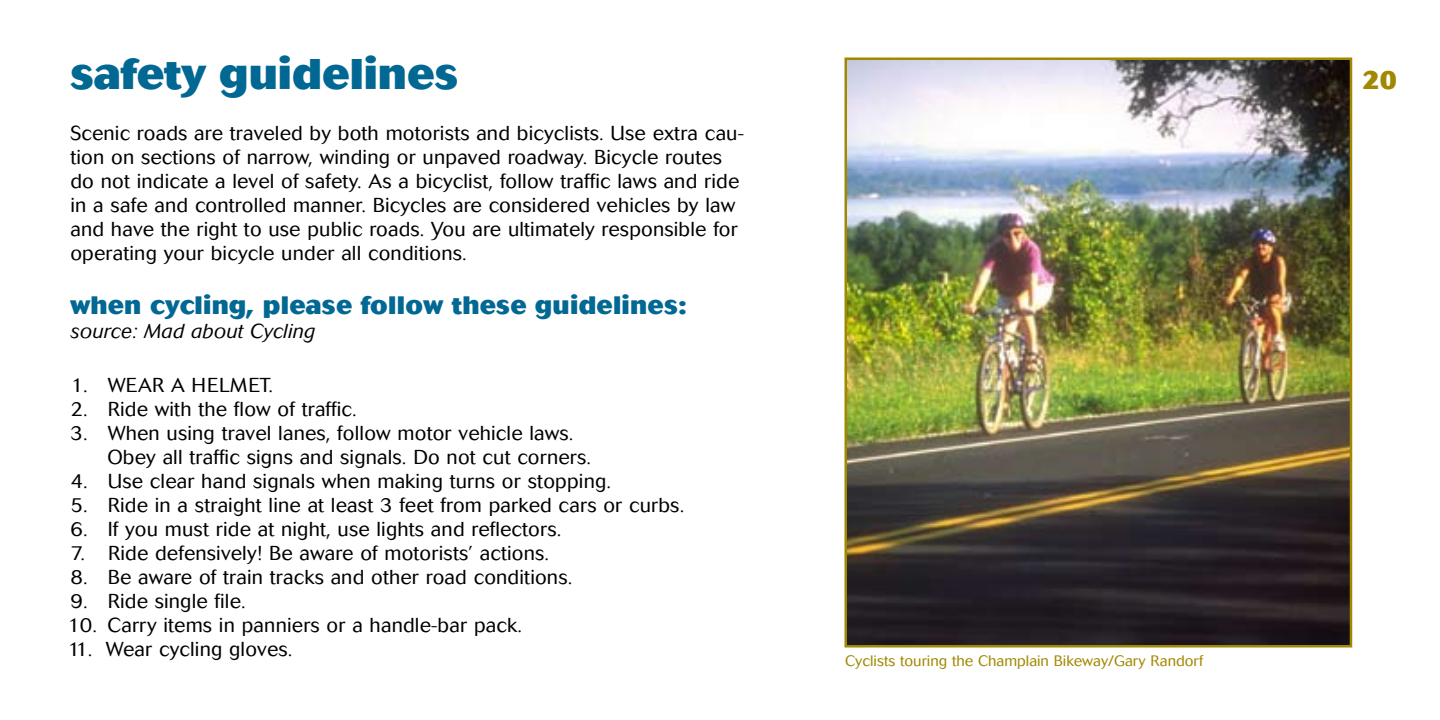
<style>
.page{position:relative;width:1440px;height:720px;background:#fff}
.page>*{position:absolute;margin:0;border:0;box-sizing:border-box;transform-origin:0 0}
.t1{font:800 42.5px "Cosmos";color:#006892}
.t2{font:800 25px "Cosmos";letter-spacing:.01em;color:#006892}
.t3{font:800 25px "Cosmos";color:#a28800}
.t4{font:300 20px/24px "Cosmos";letter-spacing:.01em;color:#000}
.t5{font:italic 300 20px "Cosmos";letter-spacing:.01em;color:#000}
.t6{font:300 20px "Cosmos";letter-spacing:.035em;color:#000}
.t7{font:300 15px "Cosmos";color:#a28800}
</style>
<div class="page">
<img style="left:848px;top:61px;width:501px;height:584px">
<div style="left:845px;top:58px;width:507px;height:590px;border:2px solid #a28800"></div>
<h1 class="t1" style="left:70px;top:48px;width:390px">safety guidelines</h1>
<p class="t4" style="left:70px;top:121px;width:675px">Scenic roads are traveled by both motorists and bicyclists. Use extra cau&shy;tion on sections of narrow, winding or unpaved roadway. Bicycle routes do not indicate a level of safety. As a bicyclist, follow traffic laws and ride in a safe and controlled manner. Bicycles are considered vehicles by law and have the right to use public roads. You are ultimately responsible for operating your bicycle under all conditions.</p>
<p class="t2" style="left:70px;top:290px;width:618px">when cycling, please follow these guidelines:</p>
<p class="t5" style="left:71px;top:320px;width:246px">source: Mad about Cycling</p>
<p class="t6" style="left:70px;top:374px;width:204px">1. WEAR A HELMET.</p>
<p class="t4" style="left:70px;top:397px;width:288px">2. Ride with the flow of traffic.</p>
<p class="t4" style="left:107px;top:421px;width:485px;text-indent:-37px">3. When using travel lanes, follow motor vehicle laws.<br>Obey all traffic signs and signals. Do not cut corners.</p>
<p class="t4" style="left:70px;top:469px;width:542px">4. Use clear hand signals when making turns or stopping.</p>
<p class="t4" style="left:70px;top:493px;width:615px">5. Ride in a straight line at least 3 feet from parked cars or curbs.</p>
<p class="t4" style="left:70px;top:517px;width:492px">6. If you must ride at night, use lights and reflectors.</p>
<p class="t4" style="left:70px;top:541px;width:480px">7. Ride defensively! Be aware of motorists’ actions.</p>
<p class="t4" style="left:70px;top:565px;width:503px">8. Be aware of train tracks and other road conditions.</p>
<p class="t4" style="left:70px;top:589px;width:177px">9. Ride single file.</p>
<p class="t4" style="left:67px;top:613px;width:456px">10. Carry items in panniers or a handle-bar pack.</p>
<p class="t4" style="left:67px;top:637px;width:227px">11. Wear cycling gloves.</p>
<p class="t7" style="left:845px;top:653px;width:360px">Cyclists touring the Champlain Bikeway/Gary Randorf</p>
<p class="t3" style="left:1362px;top:66px;width:36px">20</p>
</div>
